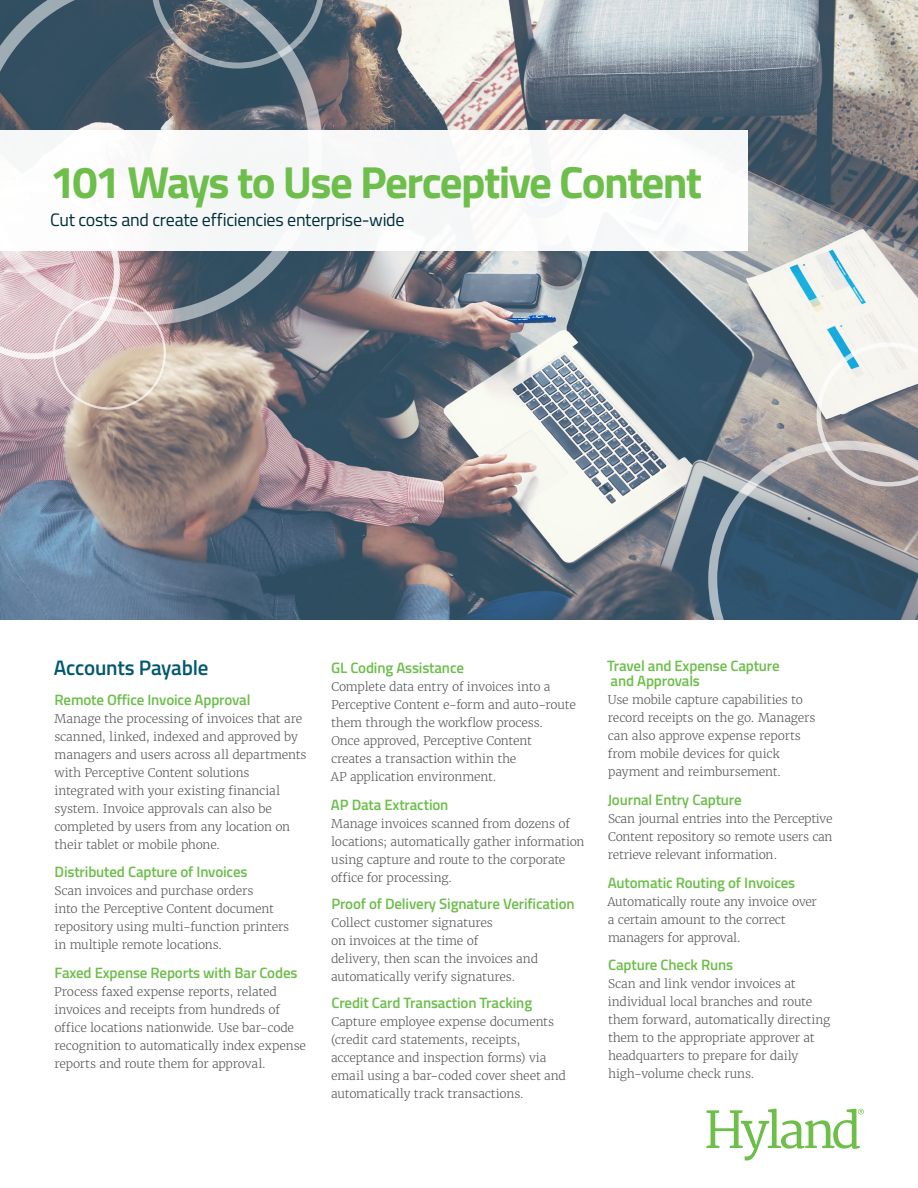
<style>
.page{position:relative;width:918px;height:1188px;background:#fff}
.page>*{position:absolute;margin:0;border:0;box-sizing:border-box;transform-origin:0 0}
.Header_Style_-_Level{font:700 45px "Titillium";letter-spacing:-.04em;color:#6dbe4b}
.Header_Style_-_Level-2{font:600 21px "Titillium";letter-spacing:-.01em;color:#00586f}
.Header_Style_-_Level-3{font:18px "Titillium";letter-spacing:-.02em;color:#002f3c}
.Body_Copy{font:600 15px "Titillium";letter-spacing:-.01em;color:#6dbe4b}
.Header_Style_-_Level-4{font:600 15px/15px "Titillium";letter-spacing:-.01em;color:#6dbe4b}
.Body_Copy-2{font:300 12px/18px "Merriweather ST";letter-spacing:-.02em;color:#57585a}
</style>
<div class="page">
<img style="left:0;top:0;width:918px;height:620px">
<svg style="left:708px;top:441px;width:210px;height:179px;background:#5f7181"></svg>
<svg style="left:817px;top:342px;width:101px;height:145px"></svg>
<svg style="left:0;top:0;width:322px;height:325px;background:#536370"></svg>
<svg style="left:0;top:251px;width:120px;height:108px;background:#e0c8cc"></svg>
<div style="left:53px;top:297px;width:113px;height:113px;border:2px solid #fff;border-radius:50%"></div>
<div style="left:0;top:130px;width:748px;height:121px;background:#faf9f9"></div>
<svg style="left:706px;top:1109px;width:158px;height:52px"></svg>
<p class="Header_Style_-_Level" style="left:50px;top:148px;width:654px">101 Ways to Use Perceptive Content</p>
<p class="Header_Style_-_Level-3" style="left:50px;top:206px;width:356px">Cut costs and create efficiencies enterprise-wide</p>
<p class="Header_Style_-_Level-2" style="left:54px;top:652px;width:156px">Accounts Payable</p>
<p class="Header_Style_-_Level-4" style="left:55px;top:691px;width:197px">Remote Office Invoice Approval</p>
<p class="Body_Copy-2" style="left:54px;top:709px;width:254px">Manage the processing of invoices that are scanned, linked, indexed and approved by managers and users across all departments with Perceptive Content solutions integrated with your existing financial system. Invoice approvals can also be completed by users from any location on their tablet or mobile phone.</p>
<p class="Body_Copy" style="left:55px;top:861px;width:194px">Distributed Capture of Invoices</p>
<p class="Body_Copy-2" style="left:55px;top:882px;width:200px">Scan invoices and purchase orders</p>
<p class="Body_Copy-2" style="left:54px;top:900px;width:236px">into the Perceptive Content document repository using multi-function printers</p>
<p class="Body_Copy-2" style="left:54px;top:936px;width:170px">in multiple remote locations.</p>
<p class="Header_Style_-_Level-4" style="left:55px;top:965px;width:244px">Faxed Expense Reports with Bar Codes</p>
<p class="Body_Copy-2" style="left:54px;top:983px;width:253px">Process faxed expense reports, related invoices and receipts from hundreds of office locations nationwide. Use bar-code recognition to automatically index expense reports and route them for approval.</p>
<p class="Header_Style_-_Level-4" style="left:331px;top:660px;width:134px">GL Coding Assistance</p>
<p class="Body_Copy-2" style="left:331px;top:678px;width:246px">Complete data entry of invoices into a<br>Perceptive Content e-form and auto-route them through the workflow process.</p>
<p class="Body_Copy-2" style="left:331px;top:732px;width:202px">Once approved, Perceptive Content</p>
<p class="Body_Copy-2" style="left:331px;top:750px;width:187px">creates a transaction within the</p>
<p class="Body_Copy-2" style="left:331px;top:768px;width:167px">AP application environment.</p>
<p class="Body_Copy" style="left:331px;top:793px;width:119px">AP Data Extraction</p>
<p class="Body_Copy-2" style="left:331px;top:814px;width:255px">Manage invoices scanned from dozens of locations; automatically gather information using capture and route to the corporate office for processing.</p>
<p class="Body_Copy" style="left:331px;top:892px;width:245px">Proof of Delivery Signature Verification</p>
<p class="Body_Copy-2" style="left:331px;top:913px;width:163px">Collect customer signatures</p>
<p class="Body_Copy-2" style="left:331px;top:931px;width:149px">on invoices at the time of</p>
<p class="Body_Copy-2" style="left:331px;top:949px;width:208px">delivery, then scan the invoices and automatically verify signatures.</p>
<p class="Body_Copy" style="left:331px;top:991px;width:202px">Credit Card Transaction Tracking</p>
<p class="Body_Copy-2" style="left:331px;top:1012px;width:236px">Capture employee expense documents (credit card statements, receipts, acceptance and inspection forms) via email using a bar-coded cover sheet and automatically track transactions.</p>
<p class="Header_Style_-_Level-4" style="left:607px;top:657px;width:174px">Travel and Expense Capture and Approvals</p>
<p class="Body_Copy-2" style="left:608px;top:691px;width:209px">Use mobile capture capabilities to record receipts on the go. Managers can also approve expense reports from mobile devices for quick payment and reimbursement.</p>
<p class="Header_Style_-_Level-4" style="left:608px;top:792px;width:136px">Journal Entry Capture</p>
<p class="Body_Copy-2" style="left:608px;top:810px;width:226px;text-align:justify">Scan journal entries into the Perceptive Content repository so remote users can retrieve relevant information.</p>
<p class="Body_Copy" style="left:608px;top:871px;width:189px">Automatic Routing of Invoices</p>
<p class="Body_Copy-2" style="left:608px;top:892px;width:211px">Automatically route any invoice over</p>
<p class="Body_Copy-2" style="left:608px;top:910px;width:179px">a certain amount to the correct managers for approval.</p>
<p class="Body_Copy" style="left:608px;top:954px;width:127px">Capture Check Runs</p>
<p class="Body_Copy-2" style="left:608px;top:975px;width:206px">Scan and link vendor invoices at individual local branches and route</p>
<p class="Body_Copy-2" style="left:608px;top:1011px;width:224px">them forward, automatically directing them to the appropriate approver at headquarters to prepare for daily high-volume check runs.</p>
</div>
